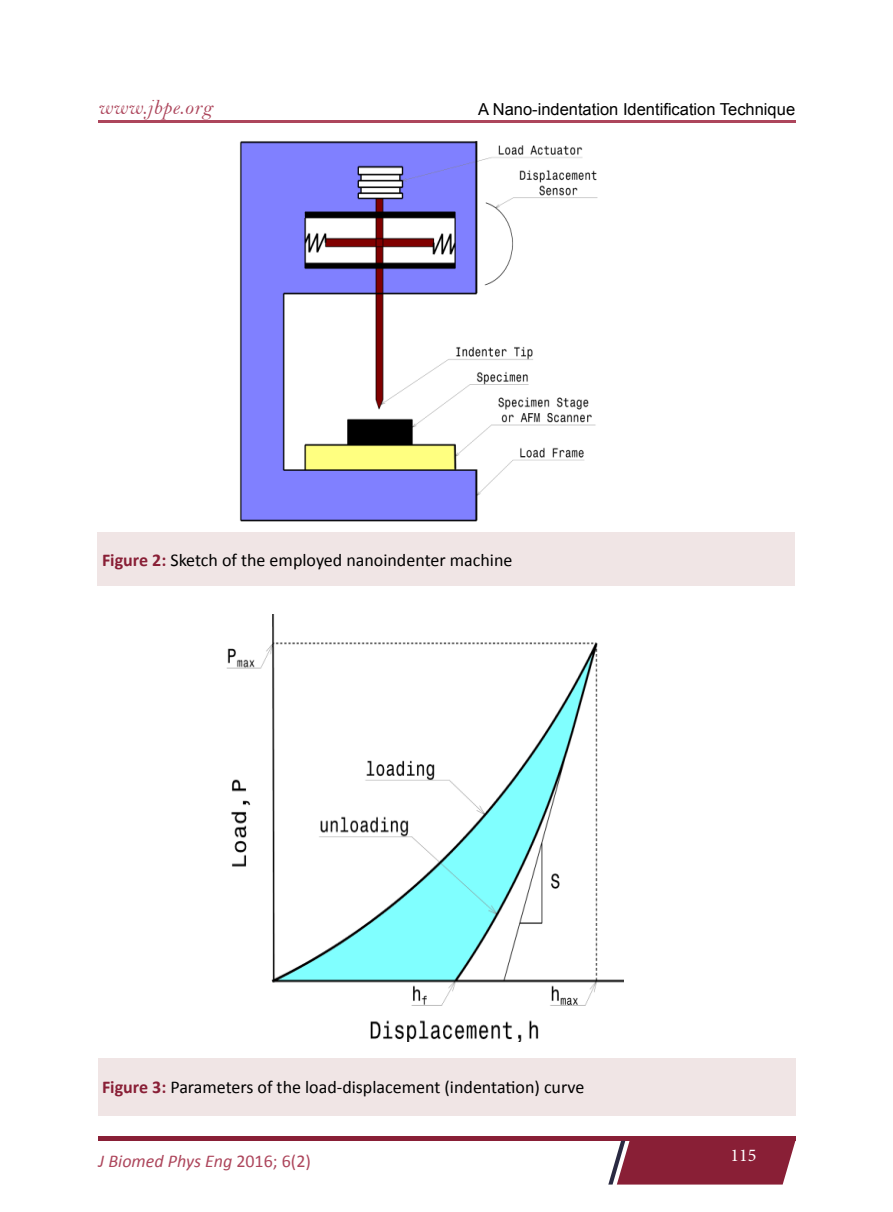
<style>
.page{position:relative;width:893px;height:1212px;background:#fff}
.page>*{position:absolute;margin:0;border:0;box-sizing:border-box;transform-origin:0 0}
.t1{font:21px "Bell MT Italic";letter-spacing:.03em;color:#ad465c}
.t2{font:18px "Calibri";color:#000}
.t3{font:italic 18px "Calibri";color:#ad465c}
.t4{font:18px "Minion Pro";color:#fff}
.t5{font:16.5px "Arial";color:#000}
.s1{font-weight:700;color:#891f36}
.s2{font-style:normal}
</style>
<div class="page">
<div style="left:98px;top:1136px;width:697px;height:5px;background:#891f36"></div>
<svg style="left:608px;top:1141px;width:187px;height:43px;background:#913348"></svg>
<hr style="left:98px;top:120px;width:698px;height:2px;background:#ad465c">
<img style="left:240px;top:141px;width:358px;height:381px">
<div style="left:98px;top:532px;width:697px;height:54px;background:#f0e5e5"></div>
<div style="left:98px;top:1058px;width:697px;height:57px;background:#f0e5e5"></div>
<img style="left:227px;top:614px;width:396px;height:428px">
<p class="t1" style="left:98px;top:94px;width:116px">www.jbpe.org</p>
<p class="t5" style="left:478px;top:98px;width:319px">A Nano-indentation Identification Technique</p>
<p class="t2" style="left:102px;top:548px;width:412px"><span class="s1">Figure 2:</span> Sketch of the employed nanoindenter machine</p>
<p class="t2" style="left:102px;top:1076px;width:484px"><span class="s1">Figure 3:</span> Parameters of the load-displacement (indentation) curve</p>
<p class="t3" style="left:99px;top:1148px;width:214px">J Biomed Phys Eng <span class="s2">2016; 6(2)</span></p>
<p class="t4" style="left:730px;top:1143px;width:27px">115</p>
</div>
